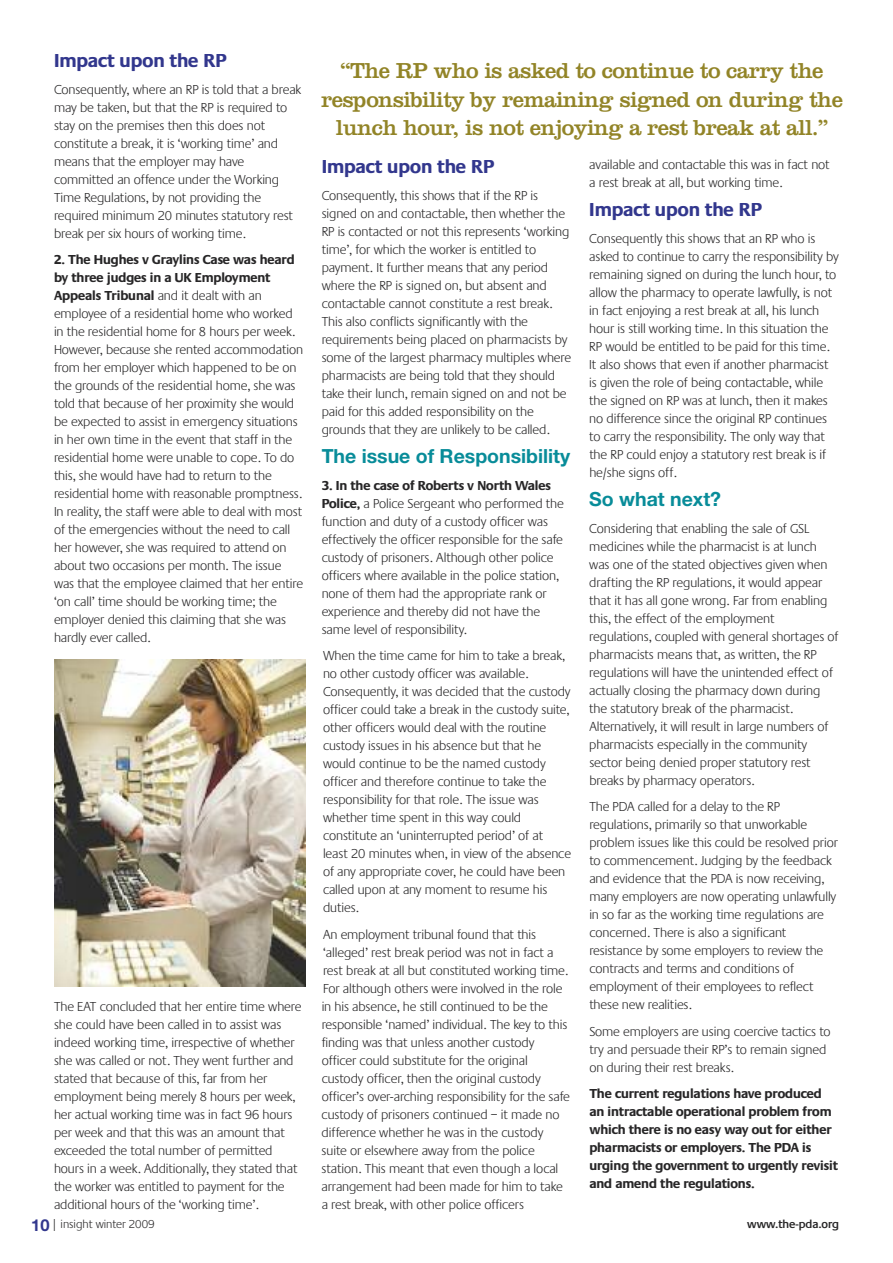
<style>
.page{position:relative;width:893px;height:1263px;background:#fff}
.page>*{position:absolute;margin:0;border:0;box-sizing:border-box;transform-origin:0 0}
.t1{font:22.5px/28.5px "Clarendon";letter-spacing:-.025em;color:#928427;text-align:center}
.t2{font:700 19.5px "Praxis";color:#32378d}
.t3{font:700 19.5px "Helvetica Neue";color:#088c99}
.t4{font:300 13.5px/18px "Praxis";letter-spacing:-.005em;color:#272627}
.t5{font:700 13.5px/18px "Praxis";letter-spacing:-.005em;color:#272627}
.t6{font:300 12px "Praxis";color:#272627}
.t7{font:600 12px "Praxis";color:#272627}
.s1{font-weight:700}
.s2{font-family:"Helvetica Neue";font-weight:700;font-size:16.5px;color:#32378d}
</style>
<div class="page">
<img style="left:54px;top:660px;width:251px;height:326px">
<h2 class="t2" style="left:54px;top:49px;width:174px">Impact upon the RP</h2>
<p class="t4" style="left:54px;top:80px;width:249px">Consequently, where an RP is told that a break may be taken, but that the RP is required to stay on the premises then this does not constitute a break, it is ‘working time’ and means that the employer may have committed an offence under the Working Time Regulations, by not providing the required minimum 20 minutes statutory rest break per six hours of working time.</p>
<p class="t4" style="left:54px;top:250px;width:251px"><span class="s1">2. The Hughes v Graylins Case was heard by three judges in a UK Employment Appeals Tribunal</span> and it dealt with an employee of a residential home who worked in the residential home for 8 hours per week.<br>However, because she rented accommodation from her employer which happened to be on the grounds of the residential home, she was told that because of her proximity she would be expected to assist in emergency situations in her own time in the event that staff in the residential home were unable to cope. To do this, she would have had to return to the residential home with reasonable promptness.<br>In reality, the staff were able to deal with most of the emergencies without the need to call her however, she was required to attend on about two occasions per month. The issue was that the employee claimed that her entire ‘on call’ time should be working time; the employer denied this claiming that she was hardly ever called.</p>
<p class="t4" style="left:54px;top:997px;width:249px">The EAT concluded that her entire time where she could have been called in to assist was indeed working time, irrespective of whether she was called or not. They went further and stated that because of this, far from her employment being merely 8 hours per week, her actual working time was in fact 96 hours per week and that this was an amount that exceeded the total number of permitted hours in a week. Additionally, they stated that the worker was entitled to payment for the additional hours of the ‘working time’.</p>
<h1 class="t1" style="left:321px;top:59px;width:523px">“The RP who is asked to continue to carry the responsibility by remaining signed on during the lunch hour, is not enjoying a rest break at all.”</h1>
<h2 class="t2" style="left:322px;top:155px;width:174px">Impact upon the RP</h2>
<p class="t4" style="left:322px;top:186px;width:251px">Consequently, this shows that if the RP is signed on and contactable, then whether the RP is contacted or not this represents ‘working time’, for which the worker is entitled to payment. It further means that any period where the RP is signed on, but absent and contactable cannot constitute a rest break.<br>This also conflicts significantly with the requirements being placed on pharmacists by some of the largest pharmacy multiples where pharmacists are being told that they should take their lunch, remain signed on and not be paid for this added responsibility on the grounds that they are unlikely to be called.</p>
<h2 class="t3" style="left:322px;top:449px;width:250px">The issue of Responsibility</h2>
<p class="t4" style="left:322px;top:476px;width:244px"><span class="s1">3. In the case of Roberts v North Wales Police,</span> a Police Sergeant who performed the function and duty of a custody officer was effectively the officer responsible for the safe custody of prisoners. Although other police officers where available in the police station, none of them had the appropriate rank or experience and thereby did not have the same level of responsibility.</p>
<p class="t4" style="left:323px;top:646px;width:250px">When the time came for him to take a break, no other custody officer was available.<br>Consequently, it was decided that the custody officer could take a break in the custody suite, other officers would deal with the routine custody issues in his absence but that he would continue to be the named custody officer and therefore continue to take the responsibility for that role. The issue was whether time spent in this way could constitute an ‘uninterrupted period’ of at least 20 minutes when, in view of the absence of any appropriate cover, he could have been called upon at any moment to resume his duties.</p>
<p class="t4" style="left:322px;top:925px;width:250px">An employment tribunal found that this ‘alleged’ rest break period was not in fact a rest break at all but constituted working time.<br>For although others were involved in the role in his absence, he still continued to be the responsible ‘named’ individual. The key to this finding was that unless another custody officer could substitute for the original custody officer, then the original custody officer’s over-arching responsibility for the safe custody of prisoners continued – it made no difference whether he was in the custody suite or elsewhere away from the police station. This meant that even though a local arrangement had been made for him to take a rest break, with other police officers</p>
<p class="t4" style="left:589px;top:155px;width:242px">available and contactable this was in fact not a rest break at all, but working time.</p>
<h2 class="t2" style="left:589px;top:198px;width:174px">Impact upon the RP</h2>
<p class="t4" style="left:589px;top:229px;width:251px">Consequently this shows that an RP who is asked to continue to carry the responsibility by remaining signed on during the lunch hour, to allow the pharmacy to operate lawfully, is not in fact enjoying a rest break at all, his lunch hour is still working time. In this situation the RP would be entitled to be paid for this time.<br>It also shows that even if another pharmacist is given the role of being contactable, while the signed on RP was at lunch, then it makes no difference since the original RP continues to carry the responsibility. The only way that the RP could enjoy a statutory rest break is if he/she signs off.</p>
<h2 class="t3" style="left:589px;top:492px;width:133px">So what next?</h2>
<p class="t4" style="left:589px;top:519px;width:251px">Considering that enabling the sale of GSL medicines while the pharmacist is at lunch was one of the stated objectives given when drafting the RP regulations, it would appear that it has all gone wrong. Far from enabling this, the effect of the employment regulations, coupled with general shortages of pharmacists means that, as written, the RP regulations will have the unintended effect of actually closing the pharmacy down during the statutory break of the pharmacist.<br>Alternatively, it will result in large numbers of pharmacists especially in the community sector being denied proper statutory rest breaks by pharmacy operators.</p>
<p class="t4" style="left:589px;top:797px;width:250px">The PDA called for a delay to the RP regulations, primarily so that unworkable problem issues like this could be resolved prior to commencement. Judging by the feedback and evidence that the PDA is now receiving, many employers are now operating unlawfully in so far as the working time regulations are concerned. There is also a significant resistance by some employers to review the contracts and terms and conditions of employment of their employees to reflect these new realities.</p>
<p class="t4" style="left:589px;top:1022px;width:243px">Some employers are using coercive tactics to try and persuade their RP’s to remain signed on during their rest breaks.</p>
<p class="t5" style="left:589px;top:1084px;width:250px">The current regulations have produced an intractable operational problem from which there is no easy way out for either pharmacists or employers. The PDA is urging the government to urgently revisit and amend the regulations.</p>
<p class="t6" style="left:31px;top:1217px;width:125px"><span class="s2">10</span> | insight winter 2009</p>
<p class="t7" style="left:747px;top:1217px;width:93px">www.the-pda.org</p>
</div>
